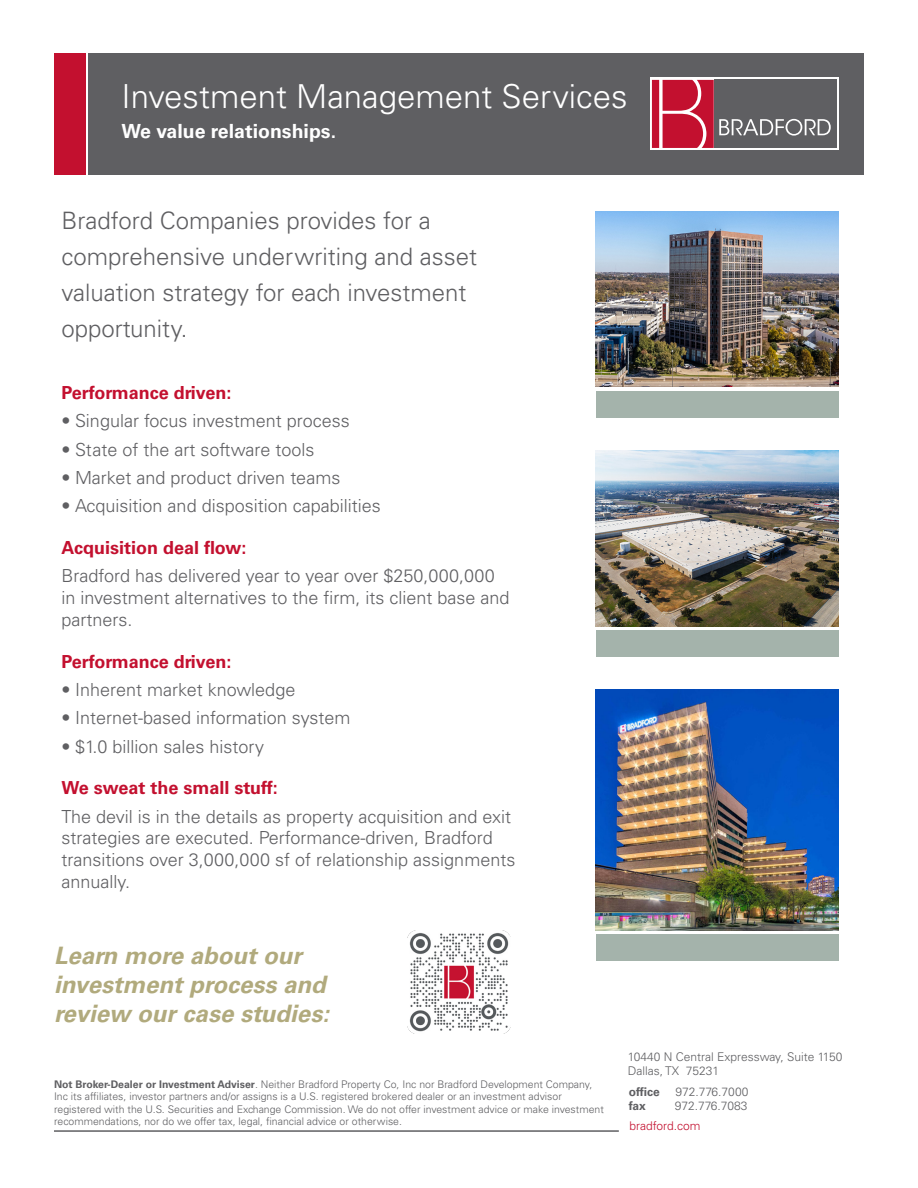
<style>
.page{position:relative;width:918px;height:1188px;background:#fff}
.page>*{position:absolute;margin:0;border:0;box-sizing:border-box;transform-origin:0 0}
.t1{font:300 33px "Univers LT Std";color:#fff}
.t2{font:300 24px/36px "Univers LT Std";color:#5f5f62}
.t3{font:italic 700 24px/28.8px "Univers LT Std";color:#b1aa7d}
.t4{font:700 19.5px "Univers LT Std";color:#fff}
.t5{font:300 18px/21.6px "Univers LT Std";color:#5f5f62}
.t6{font:700 18px "Univers LT Std";color:#c3102f}
.t7{font:300 12px/14.4px "Univers LT Std";color:#5f5f62}
.t8{font:300 12px "Univers LT Std";color:#c3102f}
.t9{font:700 12px "Univers LT Std";color:#5f5f62}
.t10{font:300 10.5px/12.6px "Univers LT Std";color:#5f5f62}
.s1{font-weight:700}
</style>
<div class="page">
<div style="left:89px;top:53px;width:775px;height:122px;background:#5f5f62"></div>
<div style="left:54px;top:53px;width:31px;height:122px;background:#c3102f"></div>
<svg style="left:650px;top:78px;width:189px;height:72px"></svg>
<div style="left:652px;top:80px;width:7px;height:68px;background:#c3102f"></div>
<div style="left:714px;top:80px;width:122px;height:68px;background:#5f5f62"></div>
<svg style="left:663px;top:80px;width:168px;height:68px"></svg>
<hr style="left:54px;top:1130px;width:565px;height:2px;background:#5f5f62">
<img style="left:596px;top:211px;width:243px;height:176px">
<div style="left:596px;top:391px;width:243px;height:27px;background:#a4b3ab"></div>
<img style="left:596px;top:451px;width:243px;height:175px">
<div style="left:596px;top:630px;width:243px;height:27px;background:#a4b3ab"></div>
<img style="left:596px;top:690px;width:243px;height:240px">
<div style="left:596px;top:934px;width:243px;height:27px;background:#a4b3ab"></div>
<img style="left:407px;top:930px;width:104px;height:104px">
<p class="t1" style="left:122px;top:76px;width:508px">Investment Management Services</p>
<p class="t4" style="left:122px;top:119px;width:216px">We value relationships.</p>
<p class="t2" style="left:62px;top:202px;width:417px">Bradford Companies provides for a comprehensive underwriting and asset valuation strategy for each investment opportunity.</p>
<p class="t6" style="left:62px;top:382px;width:172px">Performance driven:</p>
<p class="t5" style="left:62px;top:410px;width:290px">• Singular focus investment process</p>
<p class="t5" style="left:62px;top:438px;width:254px">• State of the art software tools</p>
<p class="t5" style="left:62px;top:467px;width:280px">• Market and product driven teams</p>
<p class="t5" style="left:62px;top:495px;width:321px">• Acquisition and disposition capabilities</p>
<p class="t6" style="left:62px;top:537px;width:186px">Acquisition deal flow:</p>
<p class="t5" style="left:62px;top:565px;width:450px">Bradford has delivered year to year over $250,000,000 in investment alternatives to the firm, its client base and partners.</p>
<p class="t6" style="left:62px;top:651px;width:172px">Performance driven:</p>
<p class="t5" style="left:62px;top:679px;width:235px">• Inherent market knowledge</p>
<p class="t5" style="left:62px;top:707px;width:290px">• Internet-based information system</p>
<p class="t5" style="left:62px;top:735px;width:204px">• $1.0 billion sales history</p>
<p class="t6" style="left:62px;top:778px;width:218px">We sweat the small stuff:</p>
<p class="t5" style="left:62px;top:806px;width:455px">The devil is in the details as property acquisition and exit strategies are executed. Performance-driven, Bradford transitions over 3,000,000 sf of relationship assignments annually.</p>
<p class="t3" style="left:54px;top:942px;width:277px">Learn more about our investment process and review our case studies:</p>
<p class="t10" style="left:54px;top:1078px;width:551px"><span class="s1">Not Broker-Dealer or Investment Adviser</span>. Neither Bradford Property Co, Inc nor Bradford Development Company, Inc its affiliates, investor partners and/or assigns is a U.S. registered brokered dealer or an investment advisor registered with the U.S. Securities and Exchange Commission. We do not offer investment advice or make investment recommendations, nor do we offer tax, legal, financial advice or otherwise.</p>
<p class="t7" style="left:628px;top:1049px;width:216px">10440 N Central Expressway, Suite 1150<br>Dallas, TX 75231</p>
<p class="t9" style="left:629px;top:1084px;width:33px">office</p>
<p class="t7" style="left:676px;top:1084px;width:74px">972.776.7000</p>
<p class="t9" style="left:629px;top:1099px;width:18px">fax</p>
<p class="t7" style="left:675px;top:1098px;width:74px">972.776.7083</p>
<p class="t8" style="left:629px;top:1119px;width:73px">bradford.com</p>
</div>
